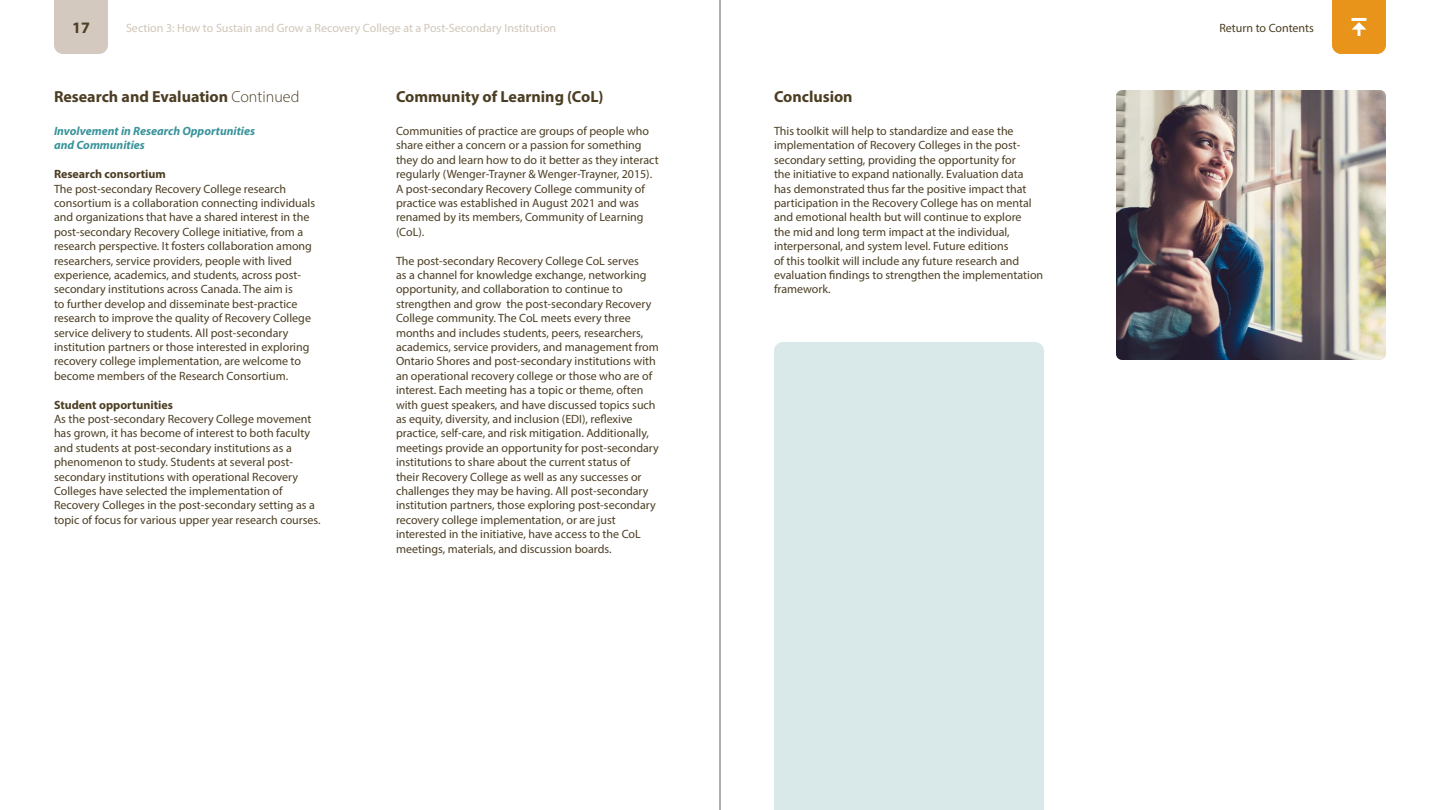
<style>
.page{position:relative;width:1440px;height:810px;background:#fff}
.page>*{position:absolute;margin:0;border:0;box-sizing:border-box;transform-origin:0 0}
.t1{font:700 16px "Myriad Pro";color:#4c3e23}
.t2{font:12px/14.4px "Myriad Pro";color:#4c3e23}
.t3{font:12px "Myriad Pro";color:#d0c6b8}
.t4{font:italic 700 12px/14.4px "Myriad Pro";color:#38939b}
.t5{font:700 12px "Myriad Pro";color:#4c3e23}
.s1{font-weight:300}
</style>
<div class="page">
<div style="left:54px;top:0;width:54px;height:54px;background:#d3c9be"></div>
<hr style="left:720px;top:0;width:1px;height:810px;background:#939598">
<div style="left:1332px;top:0;width:54px;height:54px;background:#e8941a"></div>
<div style="left:774px;top:342px;width:270px;height:468px;background:#d9e8e9"></div>
<img style="left:1116px;top:90px;width:270px;height:270px">
<h1 class="t1" style="left:72px;top:17px;width:19px">17</h1>
<p class="t3" style="left:126px;top:20px;width:432px">Section 3: How to Sustain and Grow a Recovery College at a Post-Secondary Institution</p>
<p class="t2" style="left:1219px;top:20px;width:96px">Return to Contents</p>
<h1 class="t1" style="left:54px;top:86px;width:247px">Research and Evaluation <span class="s1">Continued</span></h1>
<h1 class="t1" style="left:396px;top:86px;width:209px">Community of Learning (CoL)</h1>
<p class="t4" style="left:54px;top:123px;width:203px">Involvement in Research Opportunities and Communities</p>
<p class="t5" style="left:54px;top:166px;width:113px">Research consortium</p>
<p class="t2" style="left:54px;top:181px;width:263px">The post-secondary Recovery College research consortium is a collaboration connecting individuals and organizations that have a shared interest in the post-secondary Recovery College initiative, from a research perspective. It fosters collaboration among researchers, service providers, people with lived experience, academics, and students, across post&shy;secondary institutions across Canada. The aim is<br>to further develop and disseminate best-practice research to improve the quality of Recovery College service delivery to students. All post-secondary institution partners or those interested in exploring recovery college implementation, are welcome to become members of the Research Consortium.</p>
<p class="t5" style="left:54px;top:397px;width:121px">Student opportunities</p>
<p class="t2" style="left:54px;top:412px;width:268px">As the post-secondary Recovery College movement has grown, it has become of interest to both faculty and students at post-secondary institutions as a phenomenon to study. Students at several post&shy;secondary institutions with operational Recovery Colleges have selected the implementation of Recovery Colleges in the post-secondary setting as a topic of focus for various upper year research courses.</p>
<p class="t2" style="left:396px;top:124px;width:264px">Communities of practice are groups of people who share either a concern or a passion for something they do and learn how to do it better as they interact regularly (Wenger-Trayner &amp; Wenger-Trayner, 2015).<br>A post-secondary Recovery College community of practice was established in August 2021 and was renamed by its members, Community of Learning (CoL).</p>
<p class="t2" style="left:396px;top:253px;width:264px">The post-secondary Recovery College CoL serves<br>as a channel for knowledge exchange, networking opportunity, and collaboration to continue to strengthen and grow the post-secondary Recovery College community. The CoL meets every three months and includes students, peers, researchers, academics, service providers, and management from Ontario Shores and post-secondary institutions with an operational recovery college or those who are of interest. Each meeting has a topic or theme, often with guest speakers, and have discussed topics such as equity, diversity, and inclusion (EDI), reflexive practice, self-care, and risk mitigation. Additionally, meetings provide an opportunity for post-secondary institutions to share about the current status of<br>their Recovery College as well as any successes or challenges they may be having. All post-secondary institution partners, those exploring post-secondary recovery college implementation, or are just interested in the initiative, have access to the CoL meetings, materials, and discussion boards.</p>
<h1 class="t1" style="left:774px;top:86px;width:80px">Conclusion</h1>
<p class="t2" style="left:774px;top:124px;width:271px">This toolkit will help to standardize and ease the implementation of Recovery Colleges in the post&shy;secondary setting, providing the opportunity for<br>the initiative to expand nationally. Evaluation data has demonstrated thus far the positive impact that participation in the Recovery College has on mental and emotional health but will continue to explore<br>the mid and long term impact at the individual, interpersonal, and system level. Future editions<br>of this toolkit will include any future research and evaluation findings to strengthen the implementation framework.</p>
</div>
